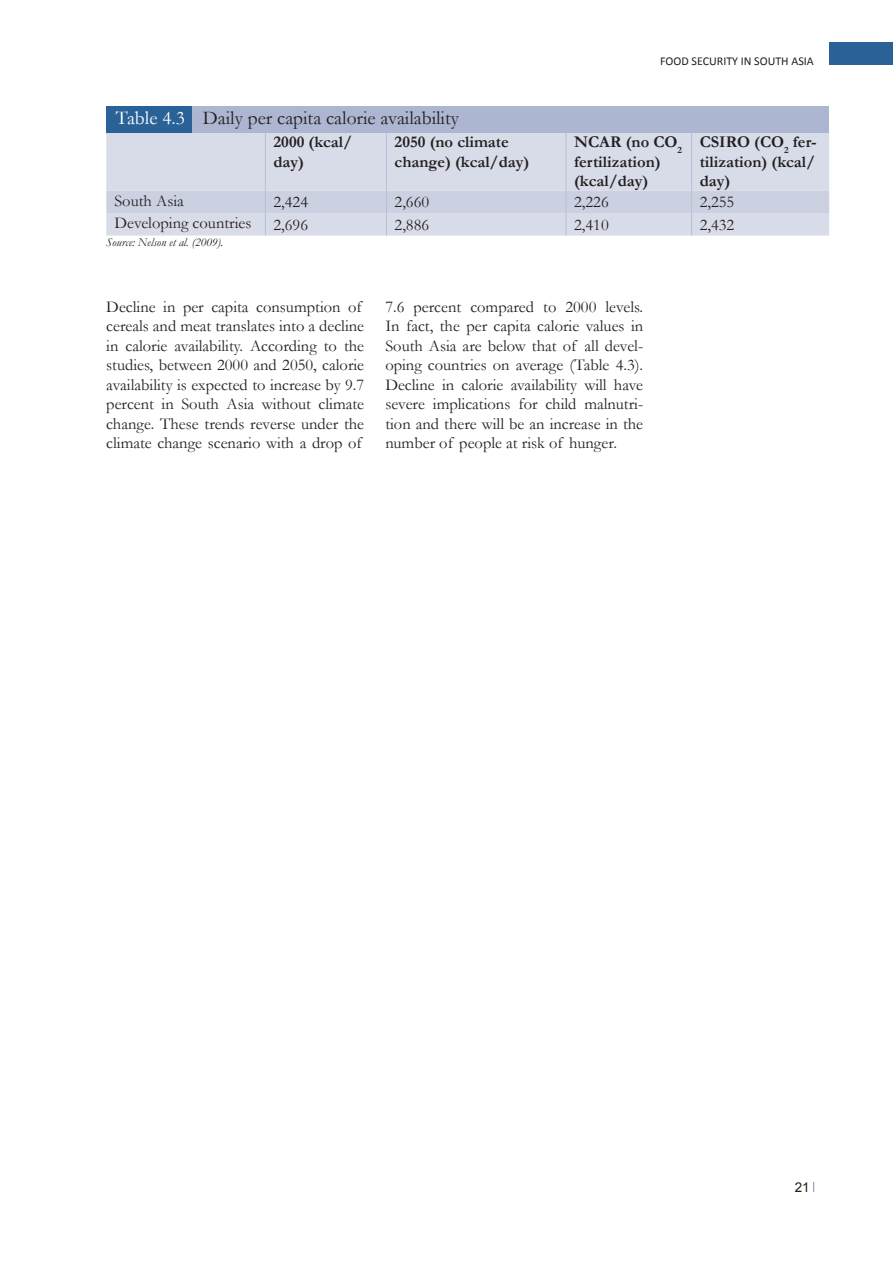
<style>
.page{position:relative;width:893px;height:1263px;background:#fff}
.page>*{position:absolute;margin:0;border:0;box-sizing:border-box;transform-origin:0 0}
.t1{font:19.5px "Garamond";color:#231f20}
.t2{font:16.5px/19.5px "Garamond";color:#231f20}
.t3{font:700 16.5px/19.5px "Garamond";color:#231f20}
.t4{font:13.5px "Arial";color:#231f20}
.t5{font:italic 12px "Garamond";color:#231f20}
.t6{font:12px "Calibri";color:#231f20}
.s1{color:#fff}
</style>
<div class="page">
<div style="left:829px;top:42px;width:64px;height:23px;background:#2a6297"></div>
<div style="left:106px;top:133px;width:723px;height:58px;background:#d8dce9"></div>
<hr style="left:265px;top:132px;width:1px;height:59px;background:#b7bfd6">
<hr style="left:386px;top:132px;width:1px;height:59px;background:#b7bfd6">
<hr style="left:566px;top:132px;width:1px;height:59px;background:#b7bfd6">
<hr style="left:691px;top:132px;width:1px;height:59px;background:#b7bfd6">
<svg style="left:106px;top:191px;width:723px;height:45px;background:#d2d6e5"></svg>
<div style="left:106px;top:106px;width:723px;height:27px;background:#adb6d0"></div>
<div style="left:106px;top:106px;width:86px;height:27px;background:#2a6297"></div>
<p class="t1" style="left:116px;top:107px;width:345px"><span class="s1">Table 4.3</span> Daily per capita calorie availability</p>
<p class="t6" style="left:660px;top:56px;width:155px">FOOD SECURITY IN SOUTH ASIA</p>
<p class="t3" style="left:274px;top:133px;width:80px">2000 (kcal/ day)</p>
<p class="t3" style="left:395px;top:133px;width:136px">2050 (no climate change) (kcal/day)</p>
<p class="t3" style="left:574px;top:133px;width:109px">NCAR (no CO<sub>2 </sub>fertilization) (kcal/day)</p>
<p class="t3" style="left:700px;top:133px;width:118px;text-align:justify">CSIRO (CO<sub>2</sub> fer&shy;tilization) (kcal/ day)</p>
<p class="t2" style="left:114px;top:191px;width:71px">South Asia</p>
<p class="t2" style="left:274px;top:192px;width:36px">2,424</p>
<p class="t2" style="left:395px;top:192px;width:36px">2,660</p>
<p class="t2" style="left:574px;top:192px;width:36px">2,226</p>
<p class="t2" style="left:700px;top:192px;width:36px">2,255</p>
<p class="t2" style="left:114px;top:213px;width:139px">Developing countries</p>
<p class="t2" style="left:274px;top:215px;width:36px">2,696</p>
<p class="t2" style="left:395px;top:215px;width:36px">2,886</p>
<p class="t2" style="left:574px;top:215px;width:36px">2,410</p>
<p class="t2" style="left:700px;top:215px;width:36px">2,432</p>
<p class="t5" style="left:106px;top:236px;width:119px">Source: Nelson et al. (2009).</p>
<p class="t2" style="left:106px;top:297px;width:259px">Decline in per capita consumption of cereals and meat translates into a decline in calorie availability. According to the studies, between 2000 and 2050, calorie availability is expected to increase by 9.7 percent in South Asia without climate change. These trends reverse under the climate change scenario with a drop of</p>
<p class="t2" style="left:385px;top:297px;width:259px;text-align:justify">7.6 percent compared to 2000 levels.<br>In fact, the per capita calorie values in South Asia are below that of all devel&shy;oping countries on average (Table 4.3).<br>Decline in calorie availability will have severe implications for child malnutri&shy;tion and there will be an increase in the number of people at risk of hunger.</p>
<p class="t4" style="left:795px;top:1179px;width:17px">21</p>
</div>
